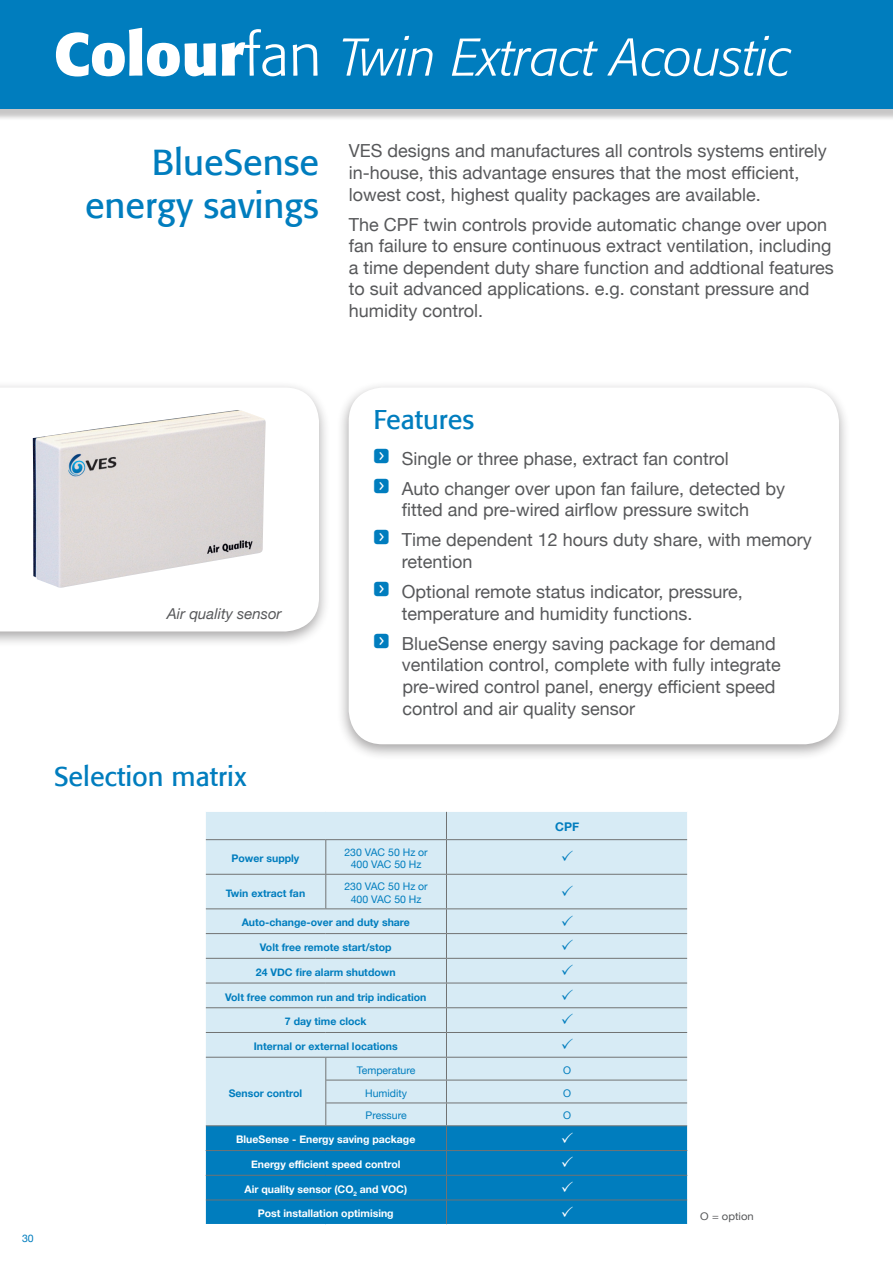
<style>
.page{position:relative;width:893px;height:1263px;background:#fff}
.page>*{position:absolute;margin:0;border:0;box-sizing:border-box;transform-origin:0 0}
.t1{font:italic 300 52.5px "Formata";color:#fff}
.t2{font:36px/43.2px "Formata";color:#007dbe;text-align:right}
.t3{font:27px "Formata";color:#007dbe}
.t4{font:18px/21.6px "Helvetica Neue";color:#57585a}
.t5{font:italic 15px "Helvetica Neue";color:#57585a}
.t6{font:700 12px "Helvetica Neue";color:#007dbe}
.t7{font:700 10.5px "Helvetica Neue";color:#007dbe}
.t8{font:700 10.5px "Helvetica Neue";color:#fff}
.t9{font:10.5px/12.6px "Helvetica Neue";color:#007dbe;text-align:center}
.t10{font:10.5px "Helvetica Neue";color:#57585a;scale:1.07 1}
.s1{font-weight:700;font-style:normal;font-size:60px}
.s2{font-style:normal;font-size:60px}
.s3{font-family:"Button Bonus Rounded Negative";color:#007dbe}
</style>
<div class="page">
<div style="left:0;top:0;width:893px;height:121px;background:#231f20;opacity:.25"></div>
<div style="left:0;top:0;width:893px;height:108px;background:#007dbe"></div>
<div style="left:0;top:380px;width:330px;height:267px;background:#231f20;opacity:.4"></div>
<svg style="left:0;top:388px;width:319px;height:243px"></svg>
<div style="left:337px;top:380px;width:513px;height:380px;background:#231f20;opacity:.4"></div>
<div style="left:349px;top:388px;width:490px;height:356px;background:#fff;border-radius:34px"></div>
<img style="left:33px;top:410px;width:233px;height:179px">
<div style="left:206px;top:812px;width:481px;height:313px;background:#d7ebf5"></div>
<div style="left:206px;top:1126px;width:481px;height:98px;background:#007dbe"></div>
<svg style="left:446px;top:812px;width:1px;height:27px"></svg>
<hr style="left:325px;top:840px;width:1px;height:34px;background:#717373">
<hr style="left:446px;top:840px;width:1px;height:34px;background:#717373">
<hr style="left:325px;top:875px;width:1px;height:33px;background:#717373">
<hr style="left:446px;top:875px;width:1px;height:33px;background:#717373">
<svg style="left:325px;top:1058px;width:1px;height:67px"></svg>
<svg style="left:446px;top:909px;width:1px;height:315px"></svg>
<hr style="left:206px;top:839px;width:120px;height:1px;background:#717373">
<hr style="left:326px;top:839px;width:120px;height:1px;background:#717373">
<hr style="left:446px;top:839px;width:241px;height:1px;background:#717373">
<hr style="left:206px;top:874px;width:120px;height:1px;background:#717373">
<hr style="left:326px;top:874px;width:120px;height:1px;background:#717373">
<hr style="left:446px;top:874px;width:241px;height:1px;background:#717373">
<hr style="left:206px;top:908px;width:120px;height:1px;background:#717373">
<hr style="left:326px;top:908px;width:120px;height:1px;background:#717373">
<hr style="left:446px;top:908px;width:241px;height:1px;background:#717373">
<hr style="left:206px;top:933px;width:120px;height:1px;background:#717373">
<hr style="left:326px;top:933px;width:120px;height:1px;background:#717373">
<hr style="left:446px;top:933px;width:241px;height:1px;background:#717373">
<hr style="left:206px;top:958px;width:120px;height:1px;background:#717373">
<hr style="left:326px;top:958px;width:120px;height:1px;background:#717373">
<hr style="left:446px;top:958px;width:241px;height:1px;background:#717373">
<hr style="left:206px;top:983px;width:120px;height:1px;background:#717373">
<hr style="left:326px;top:983px;width:120px;height:1px;background:#717373">
<hr style="left:446px;top:983px;width:241px;height:1px;background:#717373">
<hr style="left:206px;top:1007px;width:120px;height:1px;background:#717373">
<hr style="left:326px;top:1007px;width:120px;height:1px;background:#717373">
<hr style="left:446px;top:1007px;width:241px;height:1px;background:#717373">
<hr style="left:206px;top:1032px;width:120px;height:1px;background:#717373">
<hr style="left:326px;top:1032px;width:120px;height:1px;background:#717373">
<hr style="left:446px;top:1032px;width:241px;height:1px;background:#717373">
<hr style="left:206px;top:1057px;width:120px;height:1px;background:#717373">
<hr style="left:326px;top:1057px;width:120px;height:1px;background:#717373">
<hr style="left:446px;top:1057px;width:241px;height:1px;background:#717373">
<hr style="left:326px;top:1080px;width:120px;height:1px;background:#717373">
<hr style="left:446px;top:1080px;width:241px;height:1px;background:#717373">
<hr style="left:326px;top:1102px;width:120px;height:1px;background:#717373">
<hr style="left:446px;top:1102px;width:241px;height:1px;background:#717373">
<hr style="left:206px;top:1125px;width:120px;height:1px;background:#717373">
<hr style="left:326px;top:1125px;width:120px;height:1px;background:#717373">
<hr style="left:446px;top:1125px;width:241px;height:1px;background:#717373">
<hr style="left:206px;top:1150px;width:120px;height:1px;background:#717373">
<hr style="left:326px;top:1150px;width:120px;height:1px;background:#717373">
<hr style="left:446px;top:1150px;width:241px;height:1px;background:#717373">
<hr style="left:206px;top:1175px;width:120px;height:1px;background:#717373">
<hr style="left:326px;top:1175px;width:120px;height:1px;background:#717373">
<hr style="left:446px;top:1175px;width:241px;height:1px;background:#717373">
<hr style="left:206px;top:1199px;width:120px;height:1px;background:#717373">
<hr style="left:326px;top:1199px;width:120px;height:1px;background:#717373">
<hr style="left:446px;top:1199px;width:241px;height:1px;background:#717373">
<svg style="left:562px;top:850px;width:11px;height:11px"></svg>
<svg style="left:562px;top:885px;width:11px;height:11px"></svg>
<svg style="left:562px;top:915px;width:11px;height:10px"></svg>
<svg style="left:562px;top:939px;width:11px;height:11px"></svg>
<svg style="left:562px;top:964px;width:11px;height:11px"></svg>
<svg style="left:562px;top:989px;width:11px;height:10px"></svg>
<svg style="left:562px;top:1014px;width:11px;height:10px"></svg>
<svg style="left:562px;top:1038px;width:11px;height:11px"></svg>
<svg style="left:562px;top:1132px;width:11px;height:10px"></svg>
<svg style="left:562px;top:1156px;width:11px;height:11px"></svg>
<svg style="left:562px;top:1181px;width:11px;height:11px"></svg>
<svg style="left:562px;top:1206px;width:11px;height:10px"></svg>
<p class="t1" style="left:54px;top:26px;width:738px"><span class="s1">Colour</span><span class="s2">fan</span> Twin Extract Acoustic</p>
<p class="t2" style="left:85px;top:140px;width:235px">BlueSense energy savings</p>
<p class="t4" style="left:349px;top:141px;width:480px">VES designs and manufactures all controls systems entirely in-house, this advantage ensures that the most efficient, lowest cost, highest quality packages are available.</p>
<p class="t4" style="left:349px;top:214px;width:487px">The CPF twin controls provide automatic change over upon fan failure to ensure continuous extract ventilation, including a time dependent duty share function and addtional features to suit advanced applications. e.g. constant pressure and humidity control.</p>
<p class="t9" style="left:22px;top:1233px;width:13px">30</p>
<p class="t5" style="left:167px;top:603px;width:116px">Air quality sensor</p>
<p class="t3" style="left:54px;top:760px;width:194px">Selection matrix</p>
<p class="t3" style="left:374px;top:403px;width:102px">Features</p>
<p class="t4" style="left:372px;top:448px;width:358px"><span class="s3">f</span> Single or three phase, extract fan control</p>
<p class="t4" style="left:372px;top:478px;width:414px;text-align:center"><span class="s3">f</span> Auto changer over upon fan failure, detected by fitted and pre-wired airflow pressure switch</p>
<p class="t4" style="left:402px;top:530px;width:411px;text-indent:-30px"><span class="s3">f</span> Time dependent 12 hours duty share, with memory retention</p>
<p class="t4" style="left:402px;top:582px;width:343px;text-indent:-30px"><span class="s3">f</span> Optional remote status indicator, pressure, temperature and humidity functions.</p>
<p class="t4" style="left:402px;top:634px;width:381px;text-indent:-30px"><span class="s3">f</span> BlueSense energy saving package for demand ventilation control, complete with fully integrate pre-wired control panel, energy efficient speed control and air quality sensor</p>
<p class="t6" style="left:555px;top:817px;width:26px">CPF</p>
<p class="t7" style="left:232px;top:850px;width:69px">Power supply</p>
<p class="t9" style="left:344px;top:846px;width:85px">230 VAC 50 Hz or<br>400 VAC 50 Hz</p>
<p class="t7" style="left:226px;top:885px;width:81px">Twin extract fan</p>
<p class="t9" style="left:344px;top:881px;width:85px">230 VAC 50 Hz or<br>400 VAC 50 Hz</p>
<p class="t7" style="left:242px;top:914px;width:170px">Auto-change-over and duty share</p>
<p class="t7" style="left:260px;top:939px;width:133px">Volt free remote start/stop</p>
<p class="t7" style="left:256px;top:964px;width:141px">24 VDC fire alarm shutdown</p>
<p class="t7" style="left:225px;top:988px;width:203px">Volt free common run and trip indication</p>
<p class="t7" style="left:285px;top:1013px;width:83px">7 day time clock</p>
<p class="t7" style="left:254px;top:1038px;width:146px">Internal or external locations</p>
<p class="t7" style="left:229px;top:1085px;width:75px">Sensor control</p>
<p class="t9" style="left:357px;top:1064px;width:60px">Temperature</p>
<p class="t9" style="left:563px;top:1064px;width:9px">O</p>
<p class="t9" style="left:365px;top:1087px;width:43px">Humidity</p>
<p class="t9" style="left:563px;top:1087px;width:9px">O</p>
<p class="t9" style="left:366px;top:1110px;width:43px">Pressure</p>
<p class="t9" style="left:563px;top:1110px;width:9px">O</p>
<p class="t8" style="left:236px;top:1131px;width:181px">BlueSense - Energy saving package</p>
<p class="t8" style="left:251px;top:1156px;width:151px">Energy efficient speed control</p>
<p class="t8" style="left:244px;top:1181px;width:164px">Air quality sensor (CO<sub>2</sub> and VOC)</p>
<p class="t8" style="left:258px;top:1205px;width:137px">Post installation optimising</p>
<p class="t10" style="left:700px;top:1209px;width:52px">O = option</p>
</div>
